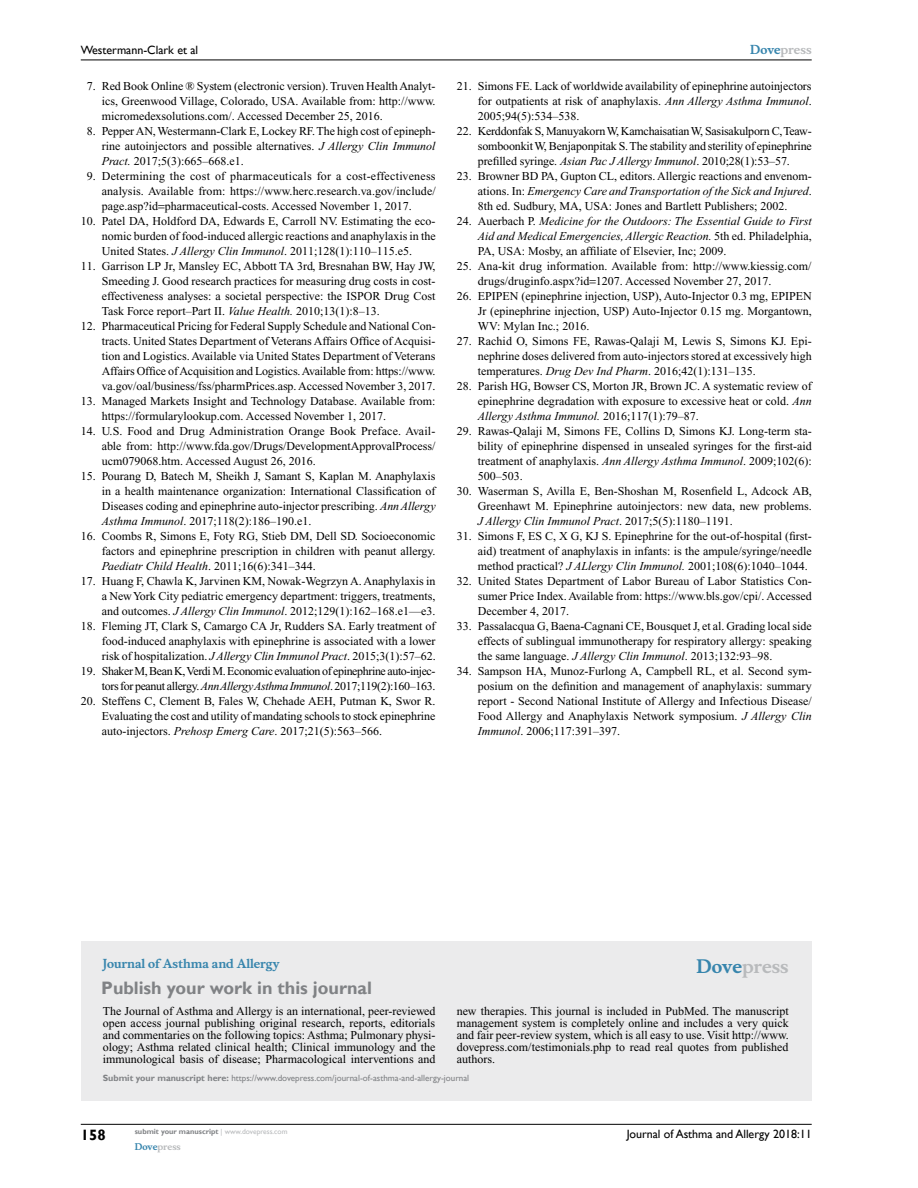
<style>
.page{position:relative;width:918px;height:1188px;background:#fff}
.page>*{position:absolute;margin:0;border:0;box-sizing:border-box;transform-origin:0 0}
.t1{font:700 18px "Gill Sans";color:#808285}
.t2{font:700 18px "Musee";color:#b8babc}
.t3{font:700 15px "Gill Sans";color:#000}
.t4{font:12px/15px "Times New Roman";color:#000;text-align:justify}
.t5{font:italic 12px/15px "Times New Roman";color:#000;text-align:justify}
.t6{font:12px/15px "Times New Roman";letter-spacing:-.03em;color:#000;text-align:right}
.t7{font:12px "Gill Sans";color:#000}
.t8{font:700 12px "Musee";color:#3785ad}
.t9{font:700 12px "Musee";color:#b8babc}
.t10{font:9px "Gill Sans";color:#808285}
.t11{font:700 9px "Musee";color:#b8babc}
.t12{font:700 7.5px "Gill Sans";color:#808285}
.s1{font-style:italic}
.s2{color:#3785ad}
.s3{font-style:normal}
.s4{font-weight:700}
.s5{font-weight:400;color:#b8babc}
</style>
<div class="page">
<div style="left:81px;top:941px;width:731px;height:160px;background:#ebebec"></div>
<hr style="left:81px;top:1124px;width:731px;height:1px;background:#000">
<hr style="left:81px;top:60px;width:731px;height:1px;background:#000">
<p class="t7" style="left:81px;top:43px;width:119px">Westermann-Clark et al</p>
<p class="t4" style="left:102px;top:79px;width:335px;text-indent:-15px">7. Red Book Online ® System (electronic version). Truven Health Analyt&shy;ics, Greenwood Village, Colorado, USA. Available from: http://www. micromedexsolutions.com/. Accessed December 25, 2016.</p>
<p class="t4" style="left:102px;top:124px;width:335px;text-indent:-15px">8. Pepper AN, Westermann-Clark E, Lockey RF. The high cost of epineph&shy;rine autoinjectors and possible alternatives. <span class="s1">J Allergy Clin Immunol Pract.</span> 2017;5(3):665–668.e1.</p>
<p class="t4" style="left:102px;top:169px;width:336px;text-indent:-15px">9. Determining the cost of pharmaceuticals for a cost-effectiveness analysis. Available from: https://www.herc.research.va.gov/include/ page.asp?id pharmaceutical-costs. Accessed November 1, 2017.</p>
<p class="t4" style="left:102px;top:214px;width:336px;text-indent:-21px">10. Patel DA, Holdford DA, Edwards E, Carroll NV. Estimating the eco&shy;nomic burden of food-induced allergic reactions and anaphylaxis in the United States. <span class="s1">J Allergy Clin Immunol</span>. 2011;128(1):110–115.e5.</p>
<p class="t4" style="left:102px;top:259px;width:335px;text-indent:-21px">11. Garrison LP Jr, Mansley EC, Abbott TA 3rd, Bresnahan BW, Hay JW, Smeeding J. Good research practices for measuring drug costs in cost&shy;effectiveness analyses: a societal perspective: the ISPOR Drug Cost Task Force report–Part II. <span class="s1">Value Health.</span> 2010;13(1):8–13.</p>
<p class="t4" style="left:102px;top:319px;width:335px;text-indent:-21px">12. Pharmaceutical Pricing for Federal Supply Schedule and National Con&shy;tracts. United States Department of Veterans Affairs Office of Acquisi&shy;tion and Logistics. Available via United States Department of Veterans Affairs Office of Acquisition and Logistics. Available from: https://www. va.gov/oal/business/fss/pharmPrices.asp. Accessed November 3, 2017.</p>
<p class="t4" style="left:102px;top:394px;width:335px;text-indent:-21px">13. Managed Markets Insight and Technology Database. Available from: https://formularylookup.com. Accessed November 1, 2017.</p>
<p class="t4" style="left:102px;top:424px;width:335px;text-indent:-21px">14. U.S. Food and Drug Administration Orange Book Preface. Avail&shy;able from: http://www.fda.gov/Drugs/DevelopmentApprovalProcess/ ucm079068.htm. Accessed August 26, 2016.</p>
<p class="t4" style="left:102px;top:469px;width:336px;text-indent:-21px">15. Pourang D, Batech M, Sheikh J, Samant S, Kaplan M. Anaphylaxis in a health maintenance organization: International Classification of Diseases coding and epinephrine auto-injector prescribing. <span class="s1">Ann Allergy Asthma Immunol</span>. 2017;118(2):186–190.e1.</p>
<p class="t4" style="left:102px;top:529px;width:335px;text-indent:-21px">16. Coombs R, Simons E, Foty RG, Stieb DM, Dell SD. Socioeconomic factors and epinephrine prescription in children with peanut allergy.<br><span class="s1">Paediatr Child Health</span>. 2011;16(6):341–344.</p>
<p class="t4" style="left:102px;top:574px;width:335px;text-indent:-21px">17. Huang F, Chawla K, Jarvinen KM, Nowak-Wegrzyn A. Anaphylaxis in a New York City pediatric emergency department: triggers, treatments, and outcomes. <span class="s1">J Allergy Clin Immunol</span>. 2012;129(1):162–168.e1—e3.</p>
<p class="t4" style="left:102px;top:619px;width:335px;text-indent:-21px">18. Fleming JT, Clark S, Camargo CA Jr, Rudders SA. Early treatment of food-induced anaphylaxis with epinephrine is associated with a lower risk of hospitalization. <span class="s1">J Allergy Clin Immunol Pract</span>. 2015;3(1):57–62.</p>
<p class="t6" style="left:81px;top:664px;width:356px">19. Shaker M, Bean K, Verdi M. Economic evaluation of epinephrine auto-injec&shy;tors for peanut allergy. <span class="s1">Ann Allergy Asthma Immunol</span>. 2017;119(2):160–163.</p>
<p class="t4" style="left:102px;top:694px;width:335px;text-indent:-21px">20. Steffens C, Clement B, Fales W, Chehade AEH, Putman K, Swor R.<br>Evaluating the cost and utility of mandating schools to stock epinephrine auto-injectors. <span class="s1">Prehosp Emerg Care</span>. 2017;21(5):563–566.</p>
<p class="t9" style="left:750px;top:43px;width:63px"><span class="s2">Dove</span>press</p>
<p class="t4" style="left:478px;top:79px;width:335px;text-indent:-21px">21. Simons FE. Lack of worldwide availability of epinephrine autoinjectors for outpatients at risk of anaphylaxis. <span class="s1">Ann Allergy Asthma Immunol</span>.<br>2005;94(5):534–538.</p>
<p class="t4" style="left:478px;top:124px;width:335px;text-indent:-21px">22. Kerddonfak S, Manuyakorn W, Kamchaisatian W, Sasisakulporn C, Teaw&shy;somboonkit W, Benjaponpitak S. The stability and sterility of epinephrine prefilled syringe. <span class="s1">Asian Pac J Allergy Immunol</span>. 2010;28(1):53–57.</p>
<p class="t4" style="left:478px;top:169px;width:335px;text-indent:-21px">23. Browner BD PA, Gupton CL, editors. Allergic reactions and envenom&shy;ations. In: <span class="s1">Emergency Care and Transportation of the Sick and Injured</span>.<br>8th ed. Sudbury, MA, USA: Jones and Bartlett Publishers; 2002.</p>
<p class="t5" style="left:478px;top:214px;width:335px;text-indent:-21px"><span class="s3">24. Auerbach P.</span> Medicine for the Outdoors: The Essential Guide to First Aid and Medical Emergencies, Allergic Reaction. <span class="s3">5th ed. Philadelphia, PA, USA: Mosby, an affiliate of Elsevier, Inc; 2009.</span></p>
<p class="t4" style="left:478px;top:259px;width:335px;text-indent:-21px">25. Ana-kit drug information. Available from: http://www.kiessig.com/ drugs/druginfo.aspx?id 1207. Accessed November 27, 2017.</p>
<p class="t4" style="left:478px;top:289px;width:335px;text-indent:-21px">26. EPIPEN (epinephrine injection, USP), Auto-Injector 0.3 mg, EPIPEN Jr (epinephrine injection, USP) Auto-Injector 0.15 mg. Morgantown, WV: Mylan Inc.; 2016.</p>
<p class="t4" style="left:478px;top:334px;width:335px;text-indent:-21px">27. Rachid O, Simons FE, Rawas-Qalaji M, Lewis S, Simons KJ. Epi&shy;nephrine doses delivered from auto-injectors stored at excessively high temperatures. <span class="s1">Drug Dev Ind Pharm</span>. 2016;42(1):131–135.</p>
<p class="t4" style="left:478px;top:379px;width:335px;text-indent:-21px">28. Parish HG, Bowser CS, Morton JR, Brown JC. A systematic review of epinephrine degradation with exposure to excessive heat or cold. <span class="s1">Ann Allergy Asthma Immunol.</span> 2016;117(1):79–87.</p>
<p class="t4" style="left:478px;top:424px;width:335px;text-indent:-21px">29. Rawas-Qalaji M, Simons FE, Collins D, Simons KJ. Long-term sta&shy;bility of epinephrine dispensed in unsealed syringes for the first-aid treatment of anaphylaxis. <span class="s1">Ann Allergy Asthma Immunol</span>. 2009;102(6):<br>500–503.</p>
<p class="t4" style="left:478px;top:484px;width:336px;text-indent:-21px">30. Waserman S, Avilla E, Ben-Shoshan M, Rosenfield L, Adcock AB, Greenhawt M. Epinephrine autoinjectors: new data, new problems.<br><span class="s1">J Allergy Clin Immunol Pract</span>. 2017;5(5):1180–1191.</p>
<p class="t4" style="left:478px;top:529px;width:335px;text-indent:-21px">31. Simons F, ES C, X G, KJ S. Epinephrine for the out-of-hospital (first&shy;aid) treatment of anaphylaxis in infants: is the ampule/syringe/needle method practical? <span class="s1">J ALlergy Clin Immunol.</span> 2001;108(6):1040–1044.</p>
<p class="t4" style="left:478px;top:574px;width:335px;text-indent:-21px">32. United States Department of Labor Bureau of Labor Statistics Con&shy;sumer Price Index. Available from: https://www.bls.gov/cpi/. Accessed December 4, 2017.</p>
<p class="t4" style="left:478px;top:619px;width:335px;text-indent:-21px">33. Passalacqua G, Baena-Cagnani CE, Bousquet J, et al. Grading local side effects of sublingual immunotherapy for respiratory allergy: speaking the same language. <span class="s1">J Allergy Clin Immunol</span>. 2013;132:93–98.</p>
<p class="t4" style="left:478px;top:664px;width:335px;text-indent:-21px">34. Sampson HA, Munoz-Furlong A, Campbell RL, et al. Second sym&shy;posium on the definition and management of anaphylaxis: summary report - Second National Institute of Allergy and Infectious Disease/ Food Allergy and Anaphylaxis Network symposium. <span class="s1">J Allergy Clin Immunol</span>. 2006;117:391–397.</p>
<p class="t8" style="left:103px;top:956px;width:178px">Journal of Asthma and Allergy</p>
<h1 class="t1" style="left:101px;top:977px;width:272px">Publish your work in this journal</h1>
<h1 class="t2" style="left:697px;top:955px;width:94px"><span class="s2">Dove</span>press</h1>
<p class="t4" style="left:103px;top:1005px;width:334px;line-height:12px">The Journal of Asthma and Allergy is an international, peer-reviewed open access journal publishing original research, reports, editorials and commentaries on the following topics: Asthma; Pulmonary physi&shy;ology; Asthma related clinical health; Clinical immunology and the immunological basis of disease; Pharmacological interventions and</p>
<p class="t4" style="left:457px;top:1005px;width:333px;line-height:12px">new therapies. This journal is included in PubMed. The manuscript management system is completely online and includes a very quick and fair peer-review system, which is all easy to use. Visit http://www. dovepress.com/testimonials.php to read real quotes from published authors.</p>
<p class="t10" style="left:103px;top:1072px;width:368px"><span class="s4">Submit your manuscript here:</span> https://www.dovepress.com/journal-of-asthma-and-allergy-journal</p>
<p class="t3" style="left:81px;top:1126px;width:26px">158</p>
<p class="t12" style="left:135px;top:1127px;width:154px">submit your manuscript <span class="s5">| www.dovepress.com</span></p>
<p class="t11" style="left:135px;top:1141px;width:48px"><span class="s2">Dove</span>press</p>
<p class="t7" style="left:627px;top:1127px;width:187px">Journal of Asthma and Allergy 2018:11</p>
</div>
